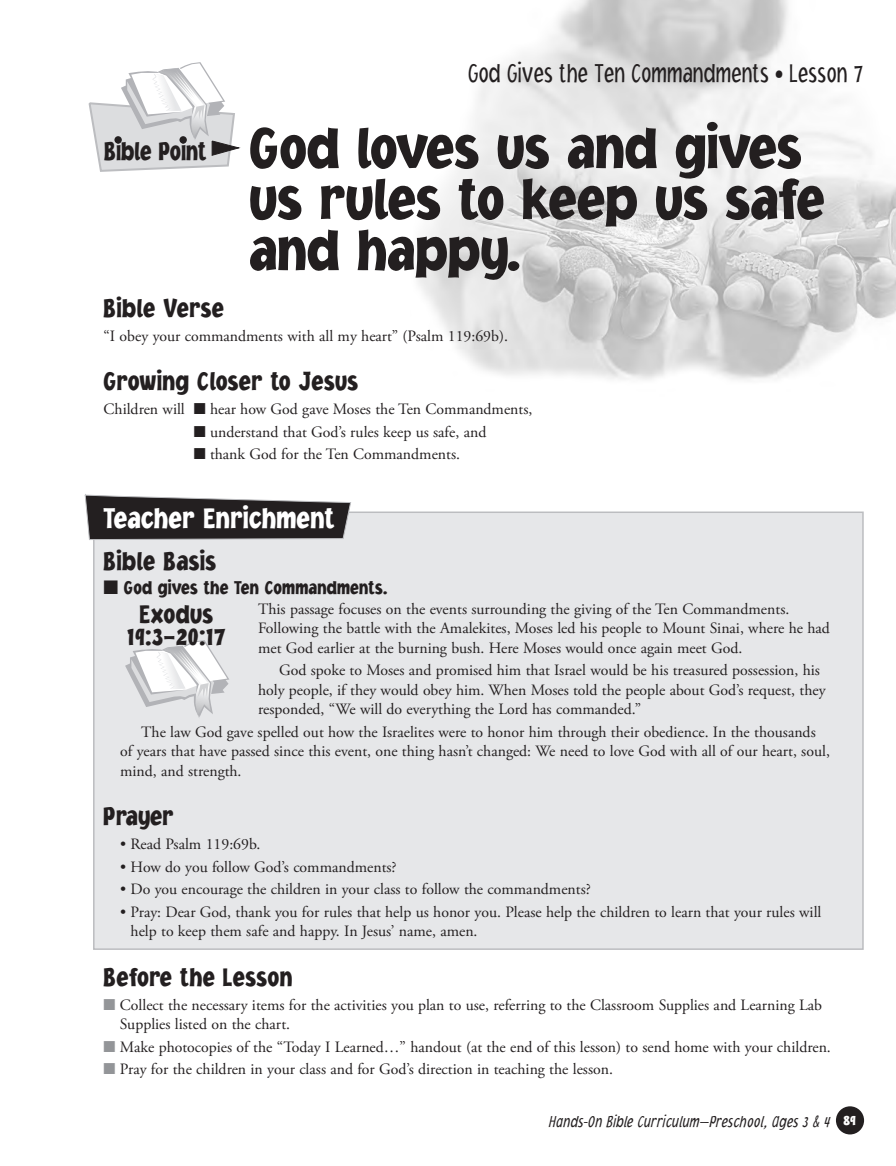
<style>
.page{position:relative;width:896px;height:1166px;background:#fff}
.page>*{position:absolute;margin:0;border:0;box-sizing:border-box;transform-origin:0 0}
.Lesson_title{font:900 60px/51px "Jacoby Cond ICG";color:#231f20}
.Tch_Enrich_Head{font:900 30px "Jacoby Cond ICG";letter-spacing:.01em;color:#fff;scale:.95 1}
.Lesson_Subheads{font:900 27px/22.5px "Jacoby Cond ICG";letter-spacing:.015em;color:#231f20;text-align:center;scale:.95 1}
.LessonStart_Header{font:300 27px "Jacoby Cond ICG";letter-spacing:-.02em;color:#231f20;scale:.9 1}
.Lesson_Subheads-2{font:900 27px "Jacoby Cond ICG";letter-spacing:.015em;color:#231f20;scale:.9 1}
.Tch_Enrich_13pt_sub{font:900 19.5px "Jacoby Cond ICG";letter-spacing:.01em;color:#231f20;scale:.95 1}
.t1{font:italic 300 16.5px "Jacoby Cond ICG";color:#231f20;scale:.9 1}
.Tch_Enrich_paragraph{font:15.75px/19.5px "Adobe Garamond Pro";color:#231f20}
.Normal_FL{font:15.75px/19.5px "Adobe Garamond Pro";color:#231f20}
.s1{color:#939598}
.s2{font-weight:900;font-style:normal;font-size:15px;color:#fff}
</style>
<div class="page">
<div style="left:835px;top:1106px;width:29px;height:28px;background:#231f20;border-radius:50%"></div>
<img style="left:418px;top:0;width:478px;height:380px">
<div style="left:93px;top:511px;width:770px;height:439px;background:#e6e7e9;border:2px solid #bcbdc0"></div>
<svg style="left:88px;top:62px;width:152px;height:110px"></svg>
<svg style="left:84px;top:494px;width:267px;height:46px;background:#464243"></svg>
<svg style="left:125px;top:640px;width:104px;height:77px"></svg>
<p class="Lesson_Subheads-2" style="left:104px;top:134px;width:115px">Bible Point</p>
<p class="LessonStart_Header" style="left:467px;top:57px;width:441px">God Gives the Ten Commandments • Lesson 7</p>
<p class="Lesson_title" style="left:249px;top:121px;width:577px">God loves us and gives us rules to keep us safe and happy.</p>
<p class="Lesson_Subheads" style="left:104px;top:296px;width:128px">Bible Verse</p>
<p class="Normal_FL" style="left:104px;top:326px;width:406px">“I obey your commandments with all my heart” (Psalm 119:69b).</p>
<p class="Lesson_Subheads" style="left:104px;top:369px;width:269px">Growing Closer to Jesus</p>
<p class="Normal_FL" style="left:104px;top:400px;width:430px">Children will ■ hear how God gave Moses the Ten Commandments,</p>
<p class="Normal_FL" style="left:194px;top:422px;width:294px">■ understand that God’s rules keep us safe, and</p>
<p class="Normal_FL" style="left:194px;top:445px;width:268px">■ thank God for the Ten Commandments.</p>
<p class="Tch_Enrich_Head" style="left:104px;top:500px;width:245px">Teacher Enrichment</p>
<p class="Lesson_Subheads" style="left:104px;top:549px;width:120px">Bible Basis</p>
<p class="Tch_Enrich_13pt_sub" style="left:104px;top:576px;width:300px">■ God gives the Ten Commandments.</p>
<p class="Tch_Enrich_paragraph" style="left:258px;top:599px;width:573px">This passage focuses on the events surrounding the giving of the Ten Commandments.<br>Following the battle with the Amalekites, Moses led his people to Mount Sinai, where he had met God earlier at the burning bush. Here Moses would once again meet God.</p>
<p class="Tch_Enrich_paragraph" style="left:258px;top:661px;width:569px;text-indent:21px">God spoke to Moses and promised him that Israel would be his treasured possession, his holy people, if they would obey him. When Moses told the people about God’s request, they responded, “We will do everything the Lord has commanded.”</p>
<p class="Tch_Enrich_paragraph" style="left:120px;top:722px;width:711px;text-indent:21px">The law God gave spelled out how the Israelites were to honor him through their obedience. In the thousands of years that have passed since this event, one thing hasn’t changed: We need to love God with all of our heart, soul, mind, and strength.</p>
<p class="Lesson_Subheads" style="left:104px;top:804px;width:75px">Prayer</p>
<p class="Tch_Enrich_paragraph" style="left:120px;top:835px;width:142px">• Read Psalm 119:69b.</p>
<p class="Tch_Enrich_paragraph" style="left:120px;top:857px;width:278px">• How do you follow God’s commandments?</p>
<p class="Tch_Enrich_paragraph" style="left:120px;top:880px;width:472px">• Do you encourage the children in your class to follow the commandments?</p>
<p class="Tch_Enrich_paragraph" style="left:131px;top:902px;width:692px;text-indent:-10px">• Pray: Dear God, thank you for rules that help us honor you. Please help the children to learn that your rules will help to keep them safe and happy. In Jesus’ name, amen.</p>
<p class="Lesson_Subheads" style="left:104px;top:965px;width:200px">Before the Lesson</p>
<p class="Normal_FL" style="left:120px;top:995px;width:703px;text-indent:-16px"><span class="s1">■</span> Collect the necessary items for the activities you plan to use, referring to the Classroom Supplies and Learning Lab<br>Supplies listed on the chart.</p>
<p class="Normal_FL" style="left:104px;top:1037px;width:728px"><span class="s1">■</span> Make photocopies of the “Today I Learned…” handout (at the end of this lesson) to send home with your children.</p>
<p class="Normal_FL" style="left:104px;top:1060px;width:511px"><span class="s1">■</span> Pray for the children in your class and for God’s direction in teaching the lesson.</p>
<p class="Lesson_Subheads" style="left:127px;top:602px;width:105px">Exodus<br>19:3–20:17</p>
<p class="t1" style="left:549px;top:1111px;width:342px">Hands-On Bible Curriculum—Preschool, Ages 3 &amp; 4 <span class="s2">89</span></p>
</div>
